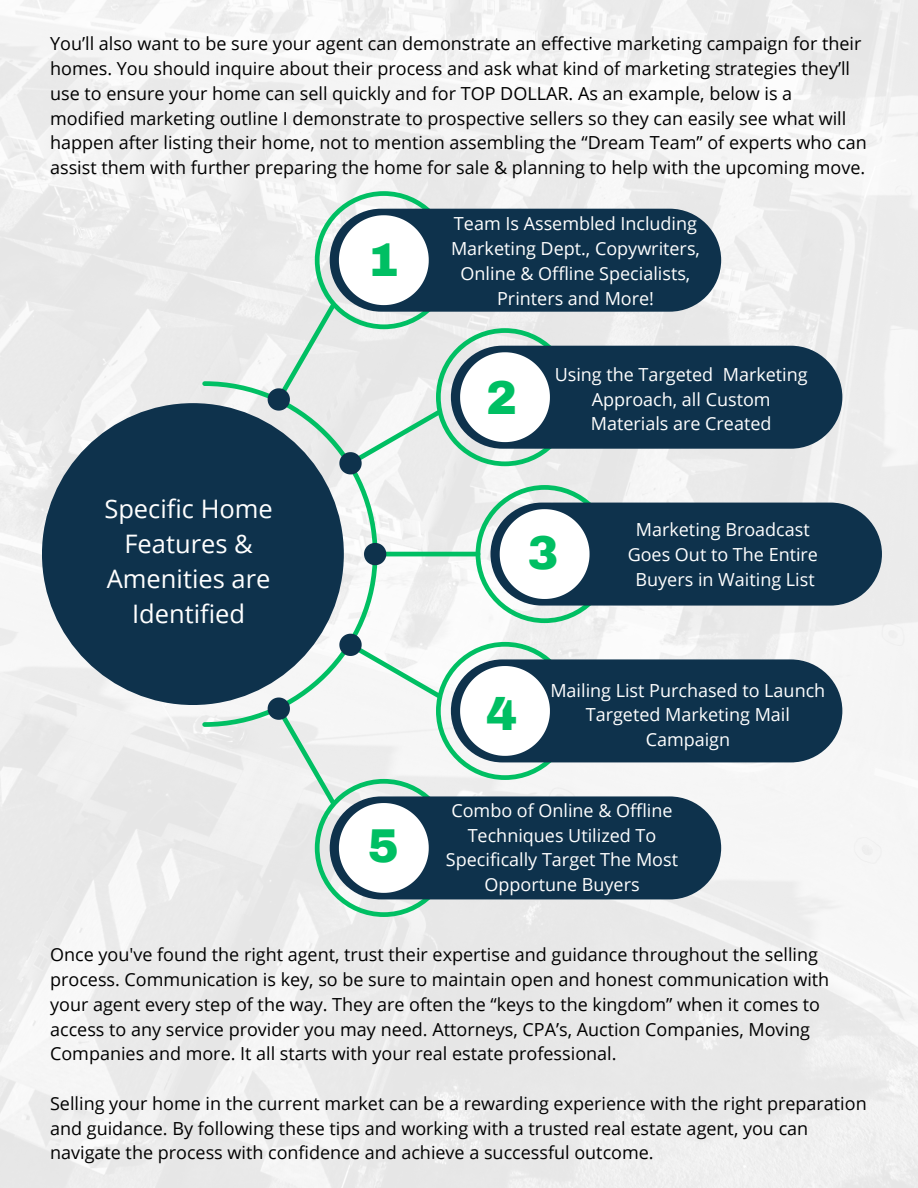
<style>
.page{position:relative;width:918px;height:1188px;background:#fff}
.page>*{position:absolute;margin:0;border:0;box-sizing:border-box;transform-origin:0 0}
.t1{font:900 46.5px "Archivo";color:#00bf63}
.t2{font:25.5px/34.8px "Open Sans";color:#fff;text-align:center}
.t3{font:18px/24.8px "Open Sans";color:#000}
.t4{font:18px/24.8px "Open Sans";color:#fff;text-align:center}
</style>
<div class="page">
<img style="left:0;top:0;width:918px;height:1188px">
<div style="left:490px;top:503px;width:392px;height:103px;background:#0e324c;border-radius:51px"></div>
<div style="left:451px;top:346px;width:391px;height:103px;background:#0e324c;border-radius:51px"></div>
<div style="left:330px;top:209px;width:391px;height:103px;background:#0e324c;border-radius:51px"></div>
<div style="left:451px;top:659px;width:391px;height:103px;background:#0e324c;border-radius:51px"></div>
<div style="left:330px;top:796px;width:391px;height:103px;background:#0e324c;border-radius:51px"></div>
<svg style="left:67px;top:416px;width:50px;height:276px;fill:#eeefef"></svg>
<svg style="left:117px;top:191px;width:497px;height:726px"></svg>
<div style="left:42px;top:403px;width:302px;height:302px;background:#0e324c;border-radius:50%"></div>
<p class="t3" style="left:50px;top:31px;width:818px">You’ll also want to be sure your agent can demonstrate an effective marketing campaign for their homes. You should inquire about their process and ask what kind of marketing strategies they’ll use to ensure your home can sell quickly and for TOP DOLLAR. As an example, below is a modified marketing outline I demonstrate to prospective sellers so they can easily see what will happen after listing their home, not to mention assembling the “Dream Team” of experts who can assist them with further preparing the home for sale &amp; planning to help with the upcoming move.</p>
<p class="t2" style="left:104px;top:491px;width:170px">Specific Home<br>Features &amp;<br>Amenities are<br>Identified</p>
<p class="t1" style="left:368px;top:235px;width:33px">1</p>
<h1 class="t1" style="left:368px;top:822px;width:33px">5</h1>
<p class="t4" style="left:451px;top:211px;width:250px">Team Is Assembled Including<br>Marketing Dept., Copywriters,<br>Online &amp; Offline Specialists,<br>Printers and More!</p>
<p class="t1" style="left:486px;top:373px;width:33px">2</p>
<p class="t4" style="left:555px;top:362px;width:255px">Using the Targeted Marketing<br>Approach, all Custom</p>
<p class="t4" style="left:591px;top:411px;width:182px">Materials are Created</p>
<p class="t1" style="left:528px;top:528px;width:33px">3</p>
<p class="t4" style="left:636px;top:517px;width:175px">Marketing Broadcast</p>
<p class="t4" style="left:628px;top:541px;width:192px">Goes Out to The Entire</p>
<p class="t4" style="left:636px;top:566px;width:181px">Buyers in Waiting List</p>
<p class="t1" style="left:486px;top:689px;width:33px">4</p>
<p class="t4" style="left:550px;top:677px;width:276px">Mailing List Purchased to Launch<br>Targeted Marketing Mail<br>Campaign</p>
<p class="t4" style="left:451px;top:798px;width:223px">Combo of Online &amp; Offline<br>Techniques Utilized To</p>
<p class="t4" style="left:446px;top:847px;width:234px">Specifically Target The Most<br>Opportune Buyers</p>
<p class="t3" style="left:50px;top:942px;width:781px">Once you've found the right agent, trust their expertise and guidance throughout the selling process. Communication is key, so be sure to maintain open and honest communication with your agent every step of the way. They are often the “keys to the kingdom” when it comes to access to any service provider you may need. Attorneys, CPA’s, Auction Companies, Moving Companies and more. It all starts with your real estate professional.</p>
<p class="t3" style="left:50px;top:1090px;width:818px">Selling your home in the current market can be a rewarding experience with the right preparation and guidance. By following these tips and working with a trusted real estate agent, you can navigate the process with confidence and achieve a successful outcome.</p>
</div>
